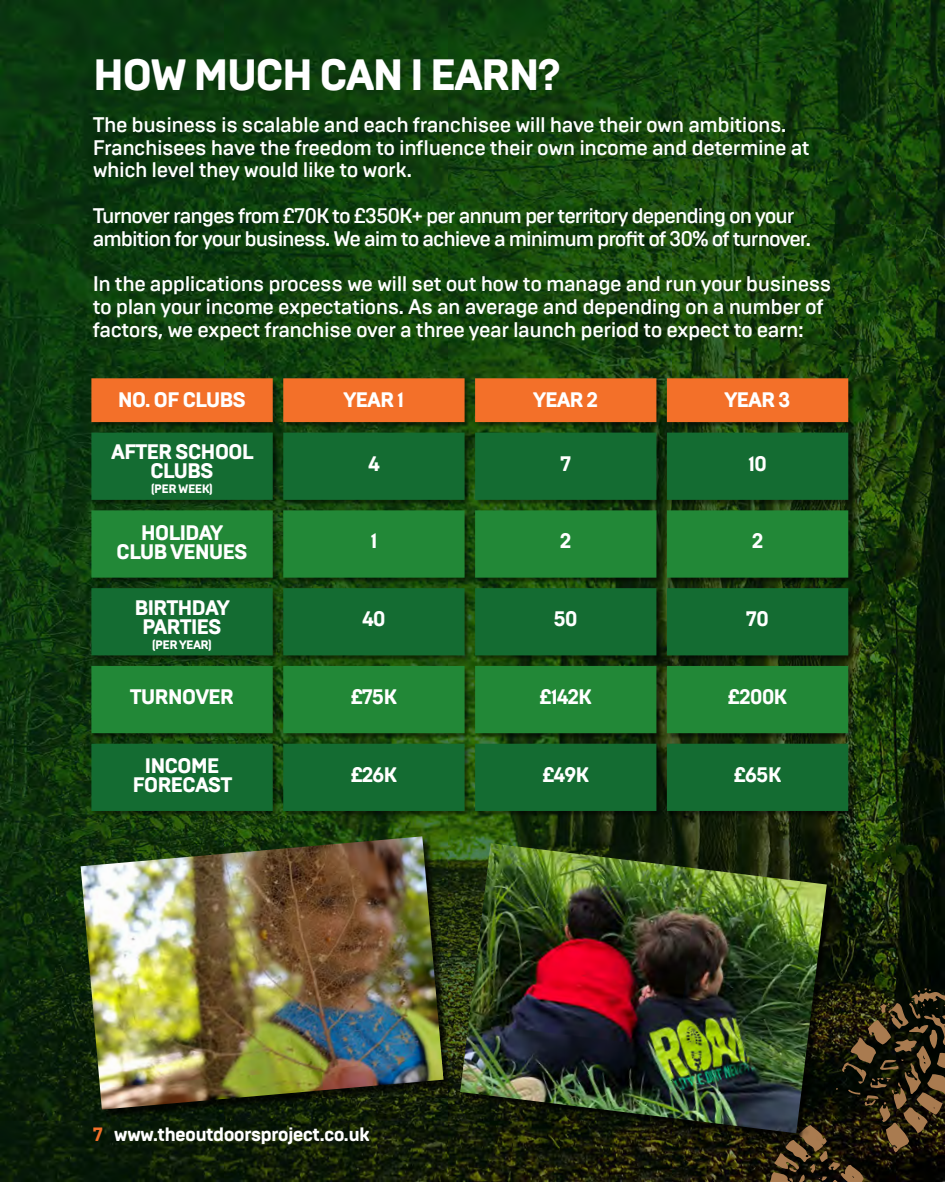
<style>
.page{position:relative;width:945px;height:1182px;background:#fff}
.page>*{position:absolute;margin:0;border:0;box-sizing:border-box;transform-origin:0 0}
.t1{font:800 43.75px "Brutal Type";letter-spacing:-.05em;color:#fff}
.t2{font:500 21px/22.8px "Brutal Type";letter-spacing:-.025em;color:#fff}
.t3{font:800 21px/19.2px "Brutal Type";letter-spacing:-.05em;color:#fff;text-align:center}
.t4{font:500 21px/22.8px "Brutal Type";letter-spacing:-.05em;color:#fff}
.t5{font:800 19.25px "Brutal Type";letter-spacing:-.04em;color:#fff}
.t6{font:800 12.25px "Brutal Type";letter-spacing:-.05em;color:#fff}
.s1{color:#f37029}
</style>
<div class="page">
<img style="left:0;top:0;width:945px;height:1181px">
<svg style="left:770px;top:988px;width:175px;height:193px;background:#322815"></svg>
<div style="left:462px;top:844px;width:372px;height:297px;background:#000;opacity:.75"></div>
<img style="left:460px;top:843px;width:367px;height:290px">
<div style="left:82px;top:837px;width:371px;height:281px;background:#000;opacity:.75"></div>
<img style="left:81px;top:836px;width:363px;height:273px">
<div style="left:93px;top:379px;width:761px;height:437px;background:#000;opacity:.45"></div>
<div style="left:91px;top:378px;width:757px;height:44px;background:#f37029"></div>
<svg style="left:91px;top:432px;width:757px;height:378px;background:#14622b"></svg>
<svg style="left:91px;top:510px;width:757px;height:223px;background:#1c752f"></svg>
<h1 class="t1" style="left:93px;top:48px;width:470px">HOW MUCH CAN I EARN?</h1>
<p class="t2" style="left:93px;top:113px;width:719px">The business is scalable and each franchisee will have their own ambitions.<br>Franchisees have the freedom to influence their own income and determine at which level they would like to work.</p>
<p class="t4" style="left:93px;top:204px;width:720px">Turnover ranges from £70K to £350K+ per annum per territory depending on your ambition for your business. We aim to achieve a minimum profit of 30% of turnover.</p>
<p class="t2" style="left:93px;top:273px;width:740px">In the applications process we will set out how to manage and run your business to plan your income expectations. As an average and depending on a number of factors, we expect franchise over a three year launch period to expect to earn:</p>
<p class="t3" style="left:118px;top:391px;width:130px">NO. OF CLUBS</p>
<p class="t3" style="left:344px;top:391px;width:62px">YEAR 1</p>
<p class="t3" style="left:533px;top:391px;width:67px">YEAR 2</p>
<p class="t3" style="left:725px;top:391px;width:67px">YEAR 3</p>
<p class="t3" style="left:111px;top:442px;width:144px">AFTER SCHOOL<br>CLUBS</p>
<p class="t6" style="left:151px;top:481px;width:64px">(PER WEEK)</p>
<p class="t3" style="left:368px;top:454px;width:13px">4</p>
<p class="t3" style="left:560px;top:454px;width:13px">7</p>
<p class="t3" style="left:748px;top:454px;width:21px">10</p>
<p class="t3" style="left:116px;top:522px;width:133px">HOLIDAY<br>CLUB VENUES</p>
<p class="t3" style="left:370px;top:531px;width:9px">1</p>
<p class="t3" style="left:560px;top:531px;width:13px">2</p>
<p class="t3" style="left:752px;top:531px;width:13px">2</p>
<p class="t3" style="left:134px;top:598px;width:97px">BIRTHDAY<br>PARTIES</p>
<p class="t6" style="left:152px;top:637px;width:62px">(PER YEAR)</p>
<p class="t3" style="left:362px;top:609px;width:25px">40</p>
<p class="t3" style="left:554px;top:609px;width:26px">50</p>
<p class="t3" style="left:746px;top:609px;width:25px">70</p>
<p class="t3" style="left:130px;top:687px;width:106px">TURNOVER</p>
<p class="t3" style="left:351px;top:687px;width:48px">£75K</p>
<p class="t3" style="left:540px;top:687px;width:54px">£142K</p>
<p class="t3" style="left:728px;top:687px;width:61px">£200K</p>
<p class="t3" style="left:132px;top:756px;width:102px">INCOME<br>FORECAST</p>
<p class="t3" style="left:351px;top:764px;width:48px">£26K</p>
<p class="t3" style="left:542px;top:764px;width:48px">£49K</p>
<p class="t3" style="left:734px;top:764px;width:49px">£65K</p>
<p class="t5" style="left:93px;top:1122px;width:278px"><span class="s1">7</span> www.theoutdoorsproject.co.uk</p>
</div>
